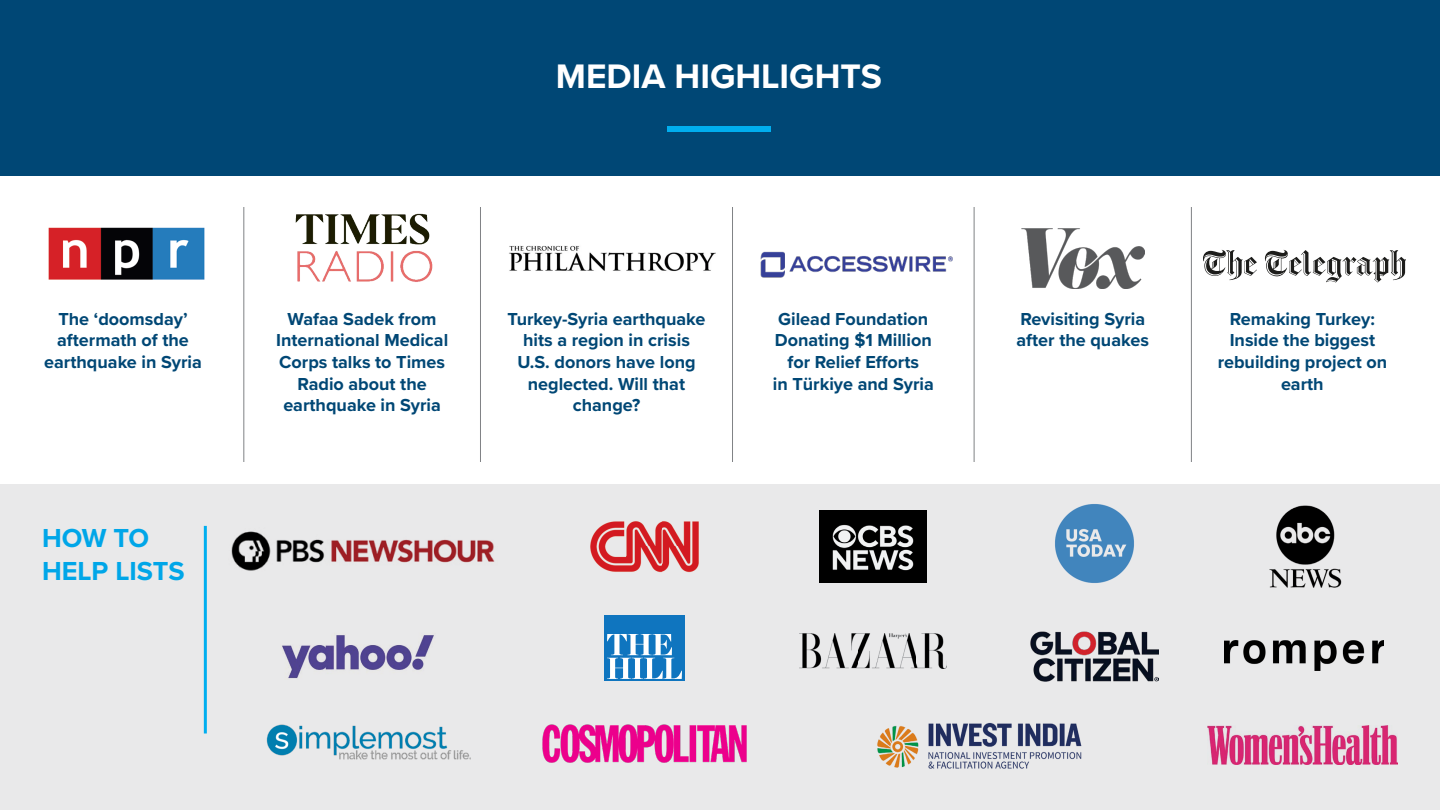
<style>
.page{position:relative;width:1440px;height:810px;background:#fff}
.page>*{position:absolute;margin:0;border:0;box-sizing:border-box;transform-origin:0 0}
.t1{font:700 35.25px "Proxima Nova";color:#fff}
.t2{font:700 27px/32.4px "Proxima Nova";color:#00a6e8}
.t3{font:700 18px/21.6px "Proxima Nova";color:#004775;text-align:center}
</style>
<div class="page">
<hr style="left:243px;top:207px;width:1px;height:255px;background:#808285">
<hr style="left:480px;top:207px;width:1px;height:255px;background:#808285">
<hr style="left:732px;top:207px;width:1px;height:255px;background:#808285">
<hr style="left:974px;top:207px;width:1px;height:255px;background:#808285">
<hr style="left:1191px;top:207px;width:1px;height:255px;background:#808285">
<div style="left:0;top:484px;width:1440px;height:326px;background:#e9e9ea"></div>
<img style="left:48px;top:227px;width:157px;height:53px">
<div style="left:0;top:0;width:1440px;height:176px;background:#004775"></div>
<div style="left:667px;top:126px;width:104px;height:6px;background:#00aeef"></div>
<img style="left:1055px;top:504px;width:79px;height:79px">
<img style="left:1269px;top:505px;width:73px;height:83px">
<img style="left:590px;top:521px;width:109px;height:52px">
<img style="left:231px;top:531px;width:264px;height:40px">
<img style="left:800px;top:633px;width:146px;height:36px">
<img style="left:1224px;top:640px;width:160px;height:31px">
<img style="left:1208px;top:725px;width:189px;height:39px">
<img style="left:542px;top:724px;width:205px;height:39px">
<img style="left:1021px;top:229px;width:123px;height:59px">
<img style="left:509px;top:245px;width:207px;height:26px">
<img style="left:295px;top:213px;width:138px;height:69px">
<img style="left:282px;top:634px;width:152px;height:45px">
<hr style="left:204px;top:526px;width:3px;height:208px;background:#00aeef">
<svg style="left:1203px;top:250px;width:203px;height:32px"></svg>
<img style="left:760px;top:251px;width:193px;height:26px">
<img style="left:819px;top:511px;width:107px;height:71px">
<img style="left:1030px;top:632px;width:128px;height:49px">
<img style="left:877px;top:722px;width:205px;height:47px">
<img style="left:266px;top:724px;width:205px;height:36px">
<div style="left:604px;top:615px;width:81px;height:66px;background:#0f75bf"></div>
<svg style="left:607px;top:634px;width:75px;height:45px"></svg>
<h1 class="t1" style="left:556px;top:50px;width:328px">MEDIA HIGHLIGHTS</h1>
<p class="t3" style="left:44px;top:308px;width:159px">The ‘doomsday’ aftermath of the earthquake in Syria</p>
<p class="t3" style="left:1017px;top:308px;width:134px;text-align:left">Revisiting Syria after the quakes</p>
<p class="t3" style="left:508px;top:308px;width:199px">Turkey-Syria earthquake hits a region in crisis<br>U.S. donors have long neglected. Will that change?</p>
<p class="t3" style="left:773px;top:308px;width:163px">Gilead Foundation<br>Donating $1 Million for Relief Efforts<br>in Türkiye and Syria</p>
<p class="t3" style="left:276px;top:308px;width:174px">Wafaa Sadek from<br>International Medical<br>Corps talks to Times<br>Radio about the earthquake in Syria</p>
<h2 class="t2" style="left:42px;top:521px;width:144px">HOW TO<br>HELP LISTS</h2>
<p class="t3" style="left:1218px;top:308px;width:171px">Remaking Turkey:<br>Inside the biggest rebuilding project on earth</p>
</div>
